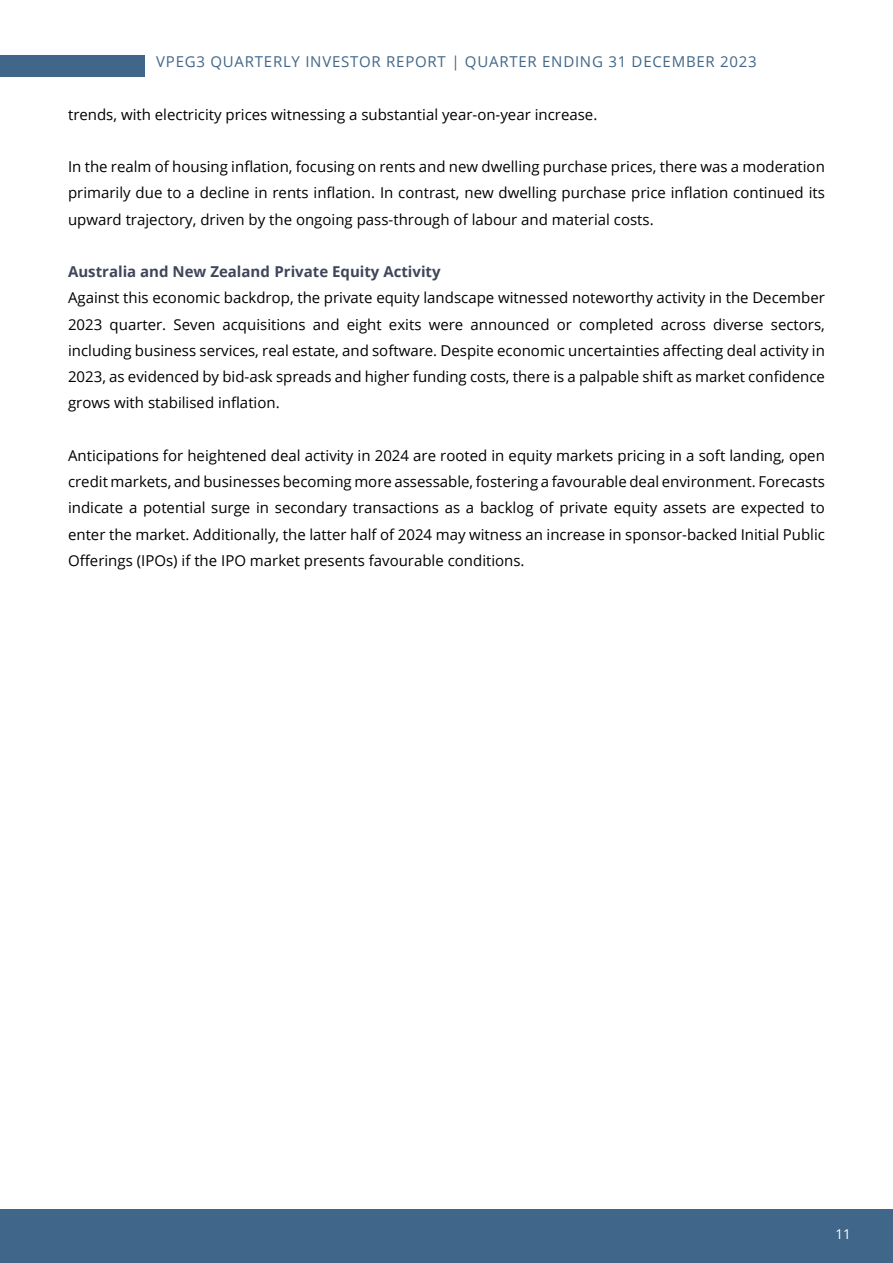
<style>
.page{position:relative;width:893px;height:1263px;background:#fff}
.page>*{position:absolute;margin:0;border:0;box-sizing:border-box;transform-origin:0 0}
.t1{font:15px/26.2px "Open Sans";color:#000;text-align:justify}
.t2{font:15px "Open Sans";letter-spacing:.05em;color:#40678a}
.t3{font:700 15px "Open Sans";color:#3f4659}
.t4{font:13.5px "Open Sans";color:#fff}
</style>
<div class="page">
<div style="left:1px;top:55px;width:144px;height:22px;background:#40678a"></div>
<div style="left:0;top:1210px;width:893px;height:53px;background:#40678a"></div>
<p class="t2" style="left:156px;top:51px;width:602px">VPEG3 QUARTERLY INVESTOR REPORT | QUARTER ENDING 31 DECEMBER 2023</p>
<p class="t1" style="left:68px;top:101px;width:531px">trends, with electricity prices witnessing a substantial year-on-year increase.</p>
<p class="t1" style="left:68px;top:153px;width:758px">In the realm of housing inflation, focusing on rents and new dwelling purchase prices, there was a moderation primarily due to a decline in rents inflation. In contrast, new dwelling purchase price inflation continued its upward trajectory, driven by the ongoing pass-through of labour and material costs.</p>
<p class="t3" style="left:68px;top:261px;width:374px">Australia and New Zealand Private Equity Activity</p>
<p class="t1" style="left:68px;top:284px;width:758px">Against this economic backdrop, the private equity landscape witnessed noteworthy activity in the December 2023 quarter. Seven acquisitions and eight exits were announced or completed across diverse sectors, including business services, real estate, and software. Despite economic uncertainties affecting deal activity in 2023, as evidenced by bid-ask spreads and higher funding costs, there is a palpable shift as market confidence grows with stabilised inflation.</p>
<p class="t1" style="left:68px;top:442px;width:758px">Anticipations for heightened deal activity in 2024 are rooted in equity markets pricing in a soft landing, open credit markets, and businesses becoming more assessable, fostering a favourable deal environment. Forecasts indicate a potential surge in secondary transactions as a backlog of private equity assets are expected to enter the market. Additionally, the latter half of 2024 may witness an increase in sponsor-backed Initial Public Offerings (IPOs) if the IPO market presents favourable conditions.</p>
<p class="t4" style="left:836px;top:1224px;width:17px">11</p>
</div>
